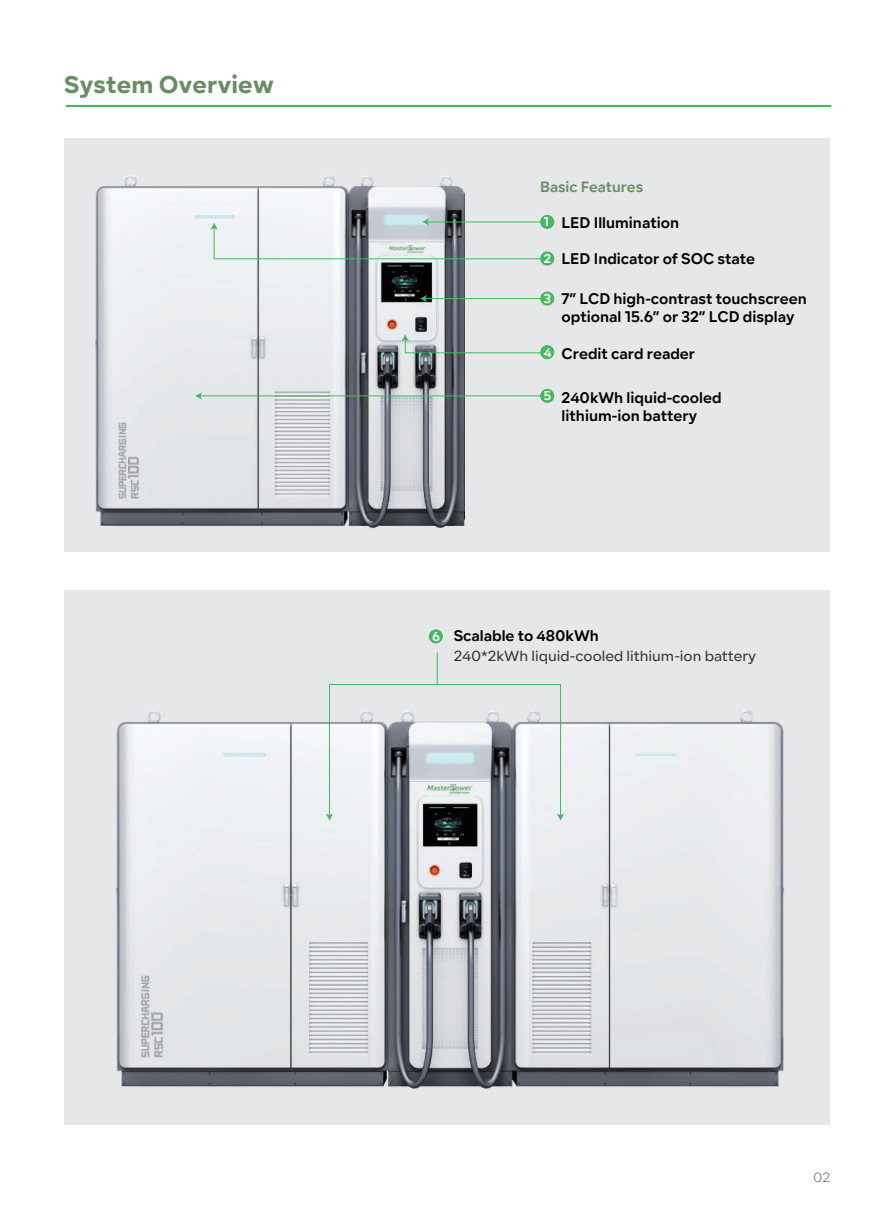
<style>
.page{position:relative;width:893px;height:1212px;background:#fff}
.page>*{position:absolute;margin:0;border:0;box-sizing:border-box;transform-origin:0 0}
.t1{font:800 24px "Lama Sans";letter-spacing:.01em;color:#688f61}
.t2{font:700 15px/18px "Lama Sans";color:#030303}
.t3{font:500 14.55px "Lama Sans";color:#343536}
.t4{font:700 14.55px "Lama Sans";color:#688f61}
.t5{font:300 13.5px "Lama Sans";color:#636366}
.t6{font:700 12.45px "Lama Sans";color:#fff}
.s1{font-size:12.45px;color:#fff}
</style>
<div class="page">
<hr style="left:66px;top:105px;width:765px;height:2px;background:#46b85f">
<div style="left:64px;top:138px;width:765px;height:413px;background:#e6e7e9"></div>
<div style="left:64px;top:590px;width:765px;height:535px;background:#e6e7e9"></div>
<img style="left:116px;top:710px;width:668px;height:379px">
<div style="left:429px;top:629px;width:14px;height:14px;background:#46b85f;border-radius:50%"></div>
<svg style="left:325px;top:684px;width:240px;height:137px"></svg>
<hr style="left:437px;top:653px;width:1px;height:31px;background:#46b85f">
<img style="left:95px;top:175px;width:370px;height:354px">
<hr style="left:200px;top:395px;width:349px;height:1px;background:#46b85f">
<svg style="left:195px;top:392px;width:7px;height:8px"></svg>
<hr style="left:425px;top:298px;width:124px;height:1px;background:#46b85f">
<svg style="left:420px;top:295px;width:7px;height:7px"></svg>
<svg style="left:401px;top:334px;width:142px;height:20px"></svg>
<svg style="left:210px;top:218px;width:342px;height:44px"></svg>
<div style="left:540px;top:215px;width:14px;height:14px;background:#46b85f;border-radius:50%"></div>
<div style="left:540px;top:251px;width:14px;height:15px;background:#46b85f;border-radius:50%"></div>
<div style="left:540px;top:291px;width:14px;height:15px;background:#46b85f;border-radius:50%"></div>
<div style="left:540px;top:345px;width:14px;height:14px;background:#46b85f;border-radius:50%"></div>
<div style="left:540px;top:389px;width:14px;height:14px;background:#46b85f;border-radius:50%"></div>
<h1 class="t1" style="left:64px;top:66px;width:211px">System Overview</h1>
<p class="t4" style="left:540px;top:176px;width:104px">Basic Features</p>
<p class="t6" style="left:544px;top:212px;width:7px">1</p>
<p class="t6" style="left:544px;top:249px;width:9px">2</p>
<p class="t6" style="left:544px;top:289px;width:9px">3</p>
<p class="t6" style="left:544px;top:343px;width:9px">4</p>
<p class="t6" style="left:544px;top:386px;width:9px">5</p>
<p class="t2" style="left:562px;top:214px;width:119px">LED Illumination</p>
<p class="t2" style="left:562px;top:250px;width:195px">LED Indicator of SOC state</p>
<p class="t2" style="left:562px;top:290px;width:247px">7” LCD high-contrast touchscreen optional 15.6” or 32” LCD display</p>
<p class="t2" style="left:562px;top:345px;width:135px">Credit card reader</p>
<p class="t2" style="left:562px;top:389px;width:161px">240kWh liquid-cooled lithium-ion battery</p>
<p class="t2" style="left:432px;top:627px;width:168px"><span class="s1">6</span> Scalable to 480kWh</p>
<p class="t3" style="left:454px;top:645px;width:304px">240*2kWh liquid-cooled lithium-ion battery</p>
<p class="t5" style="left:813px;top:1168px;width:19px">02</p>
</div>
